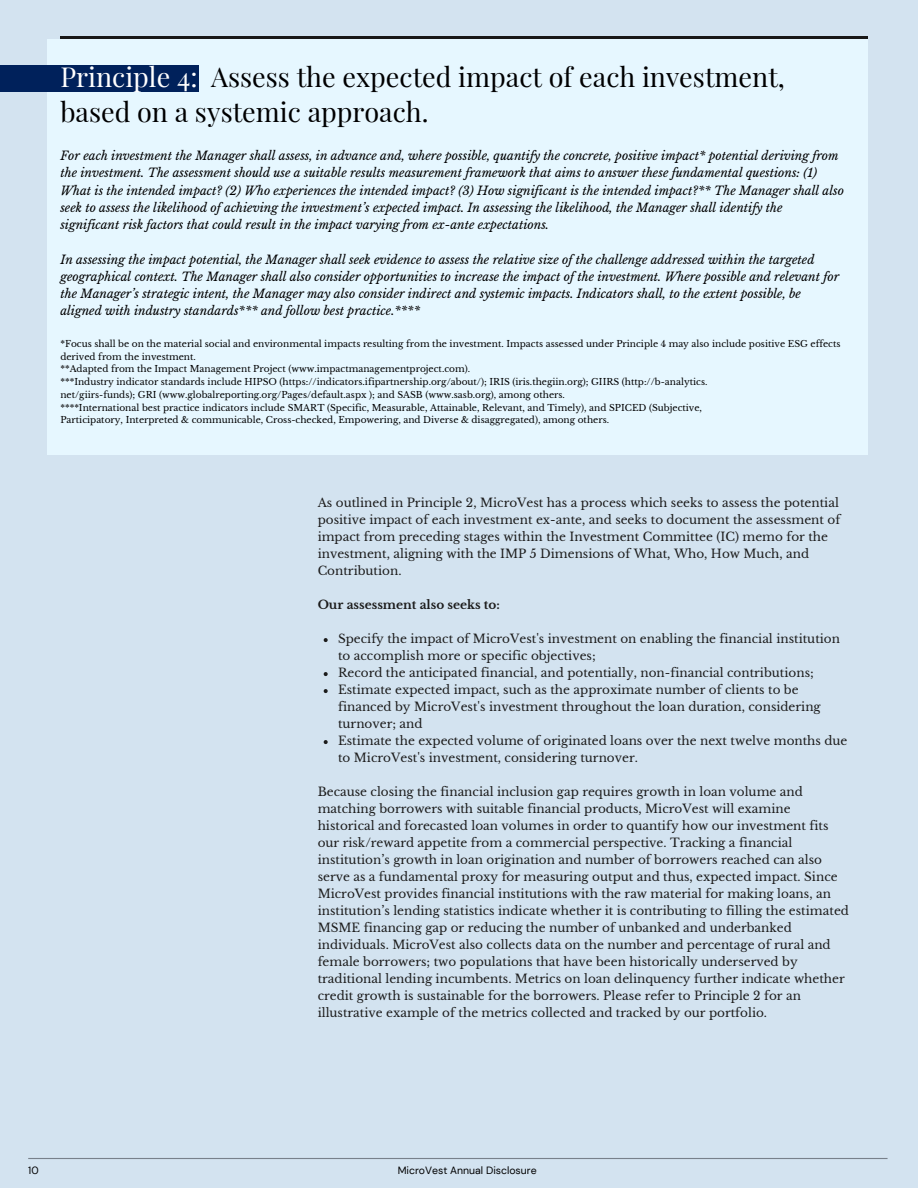
<style>
.page{position:relative;width:918px;height:1188px;background:#d3e3f0}
.page>*{position:absolute;margin:0;border:0;box-sizing:border-box;transform-origin:0 0}
.t1{font:27px/34.8px "Playfair Display";color:#000}
.t2{font:12px/17px "Libre Baskerville";color:#1c1c1c}
.t3{font:italic 12px/17.2px "Libre Baskerville";color:#000}
.t4{font:700 12px "Libre Baskerville";color:#1c1c1c}
.t5{font:10.5px "DM Sans";color:#000}
.t6{font:9px/12.8px "Libre Baskerville";color:#000}
.s1{color:#fff}
</style>
<div class="page">
<hr style="left:60px;top:36px;width:808px;height:3px;background:#181818">
<hr style="left:28px;top:1158px;width:860px;height:1px;background:#78818b">
<div style="left:48px;top:39px;width:820px;height:416px;background:#e6f7ff"></div>
<div style="left:0;top:66px;width:198px;height:26px;background:#00215b"></div>
<svg style="left:324px;top:638px;width:4px;height:4px"></svg>
<svg style="left:324px;top:672px;width:4px;height:4px"></svg>
<svg style="left:324px;top:689px;width:4px;height:4px"></svg>
<svg style="left:324px;top:740px;width:4px;height:4px"></svg>
<h1 class="t1" style="left:60px;top:58px;width:726px"><span class="s1">Principle 4:</span> Assess the expected impact of each investment, based on a systemic approach.</h1>
<p class="t3" style="left:60px;top:147px;width:785px">For each investment the Manager shall assess, in advance and, where possible, quantify the concrete, positive impact* potential deriving from the investment. The assessment should use a suitable results measurement framework that aims to answer these fundamental questions: (1)<br>What is the intended impact? (2) Who experiences the intended impact? (3) How significant is the intended impact?** The Manager shall also seek to assess the likelihood of achieving the investment’s expected impact. In assessing the likelihood, the Manager shall identify the significant risk factors that could result in the impact varying from ex-ante expectations.</p>
<p class="t3" style="left:60px;top:251px;width:780px">In assessing the impact potential, the Manager shall seek evidence to assess the relative size of the challenge addressed within the targeted geographical context. The Manager shall also consider opportunities to increase the impact of the investment. Where possible and relevant for the Manager’s strategic intent, the Manager may also consider indirect and systemic impacts. Indicators shall, to the extent possible, be aligned with industry standards*** and follow best practice.****</p>
<p class="t6" style="left:60px;top:337px;width:782px">*Focus shall be on the material social and environmental impacts resulting from the investment. Impacts assessed under Principle 4 may also include positive ESG effects derived from the investment.<br>**Adapted from the Impact Management Project (www.impactmanagementproject.com).<br>***Industry indicator standards include HIPSO (https://indicators.ifipartnership.org/about/); IRIS (iris.thegiin.org); GIIRS (http://b-analytics.<br>net/giirs-funds); GRI (www.globalreporting.org/Pages/default.aspx ); and SASB (www.sasb.org), among others.<br>****International best practice indicators include SMART (Specific, Measurable, Attainable, Relevant, and Timely), and SPICED (Subjective,<br>Participatory, Interpreted &amp; communicable, Cross-checked, Empowering, and Diverse &amp; disaggregated), among others.</p>
<p class="t2" style="left:318px;top:494px;width:524px">As outlined in Principle 2, MicroVest has a process which seeks to assess the potential positive impact of each investment ex-ante, and seeks to document the assessment of impact from preceding stages within the Investment Committee (IC) memo for the investment, aligning with the IMP 5 Dimensions of What, Who, How Much, and Contribution.</p>
<p class="t4" style="left:318px;top:597px;width:184px">Our assessment also seeks to:</p>
<p class="t2" style="left:338px;top:630px;width:511px">Specify the impact of MicroVest's investment on enabling the financial institution to accomplish more or specific objectives;<br>Record the anticipated financial, and potentially, non-financial contributions; Estimate expected impact, such as the approximate number of clients to be financed by MicroVest's investment throughout the loan duration, considering turnover; and<br>Estimate the expected volume of originated loans over the next twelve months due to MicroVest's investment, considering turnover.</p>
<p class="t2" style="left:318px;top:783px;width:533px">Because closing the financial inclusion gap requires growth in loan volume and matching borrowers with suitable financial products, MicroVest will examine historical and forecasted loan volumes in order to quantify how our investment fits our risk/reward appetite from a commercial perspective. Tracking a financial institution’s growth in loan origination and number of borrowers reached can also serve as a fundamental proxy for measuring output and thus, expected impact. Since MicroVest provides financial institutions with the raw material for making loans, an institution’s lending statistics indicate whether it is contributing to filling the estimated MSME financing gap or reducing the number of unbanked and underbanked individuals. MicroVest also collects data on the number and percentage of rural and female borrowers; two populations that have been historically underserved by traditional lending incumbents. Metrics on loan delinquency further indicate whether credit growth is sustainable for the borrowers. Please refer to Principle 2 for an illustrative example of the metrics collected and tracked by our portfolio.</p>
<p class="t5" style="left:28px;top:1164px;width:12px">10</p>
<p class="t5" style="left:398px;top:1164px;width:140px">MicroVest Annual Disclosure</p>
</div>
